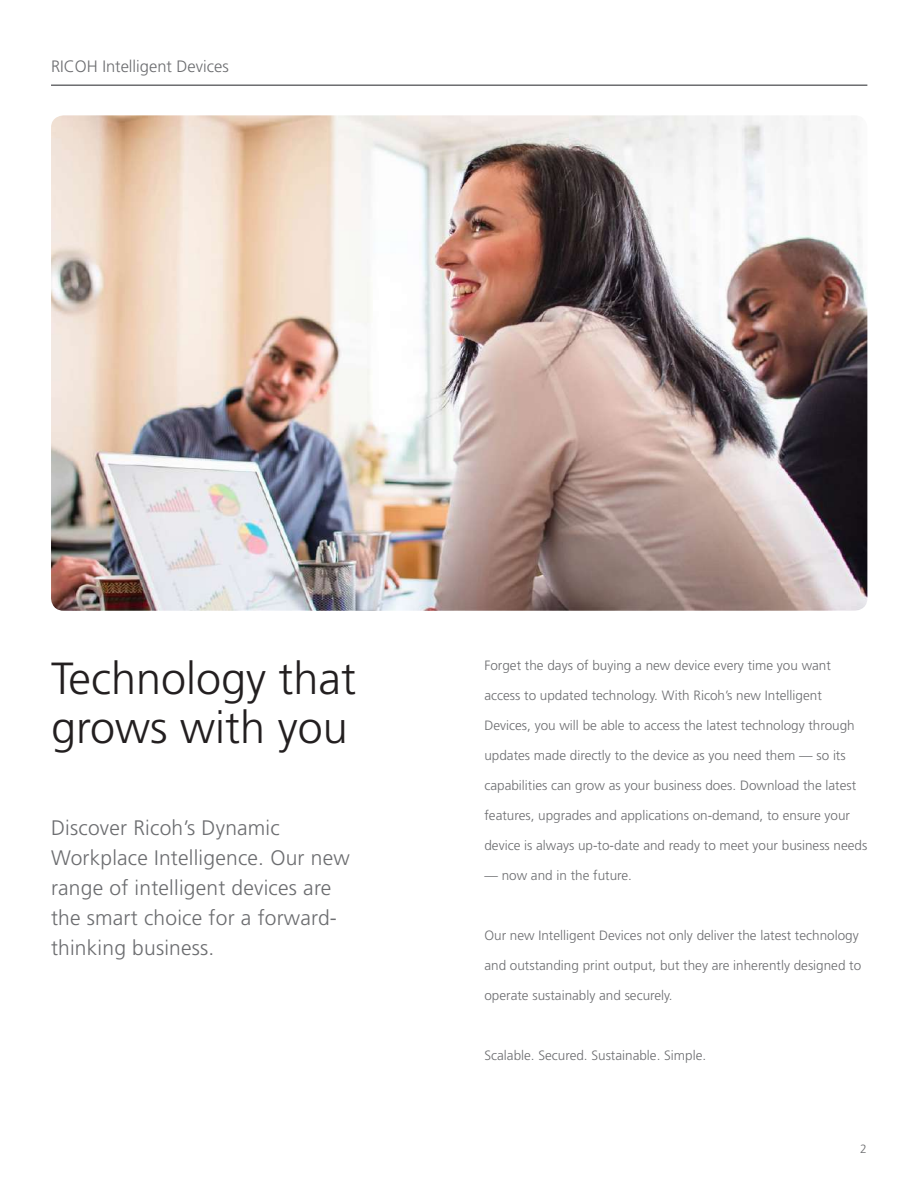
<style>
.page{position:relative;width:918px;height:1188px;background:#fff}
.page>*{position:absolute;margin:0;border:0;box-sizing:border-box;transform-origin:0 0}
.t1{font:300 45px/49.5px "Frutiger LT Std";color:#231f20}
.t2{font:300 21px/30px "Frutiger LT Std";letter-spacing:.01em;color:#6c6d70}
.t3{font:300 16.5px "Frutiger LT Std";color:#6c6d70}
.t4{font:300 13.5px "Frutiger LT Std";color:#6c6d70}
.t5{font:300 12px "Frutiger LT Std";color:#6c6d70}
</style>
<div class="page">
<hr style="left:51px;top:84px;width:816px;height:2px;background:#6c6d70">
<img style="left:51px;top:115px;width:816px;height:496px">
<p class="t3" style="left:51px;top:57px;width:179px">RICOH Intelligent Devices</p>
<h1 class="t1" style="left:51px;top:654px;width:307px">Technology that grows with you</h1>
<h2 class="t2" style="left:51px;top:813px;width:300px">Discover Ricoh’s Dynamic<br>Workplace Intelligence. Our new range of intelligent devices are the smart choice for a forward&shy;thinking business.</h2>
<p class="t4" style="left:484px;top:658px;width:348px">Forget the days of buying a new device every time you want</p>
<p class="t4" style="left:484px;top:688px;width:339px">access to updated technology. With Ricoh’s new Intelligent</p>
<p class="t4" style="left:484px;top:718px;width:372px">Devices, you will be able to access the latest technology through</p>
<p class="t4" style="left:484px;top:748px;width:363px">updates made directly to the device as you need them — so its</p>
<p class="t4" style="left:484px;top:778px;width:373px">capabilities can grow as your business does. Download the latest</p>
<p class="t4" style="left:484px;top:808px;width:367px">features, upgrades and applications on-demand, to ensure your</p>
<p class="t4" style="left:484px;top:838px;width:384px">device is always up-to-date and ready to meet your business needs</p>
<p class="t4" style="left:484px;top:868px;width:149px">— now and in the future.</p>
<p class="t4" style="left:484px;top:928px;width:376px">Our new Intelligent Devices not only deliver the latest technology</p>
<p class="t4" style="left:484px;top:958px;width:378px">and outstanding print output, but they are inherently designed to</p>
<p class="t4" style="left:484px;top:988px;width:190px">operate sustainably and securely.</p>
<p class="t4" style="left:484px;top:1048px;width:223px">Scalable. Secured. Sustainable. Simple.</p>
<p class="t5" style="left:860px;top:1142px;width:8px">2</p>
</div>
